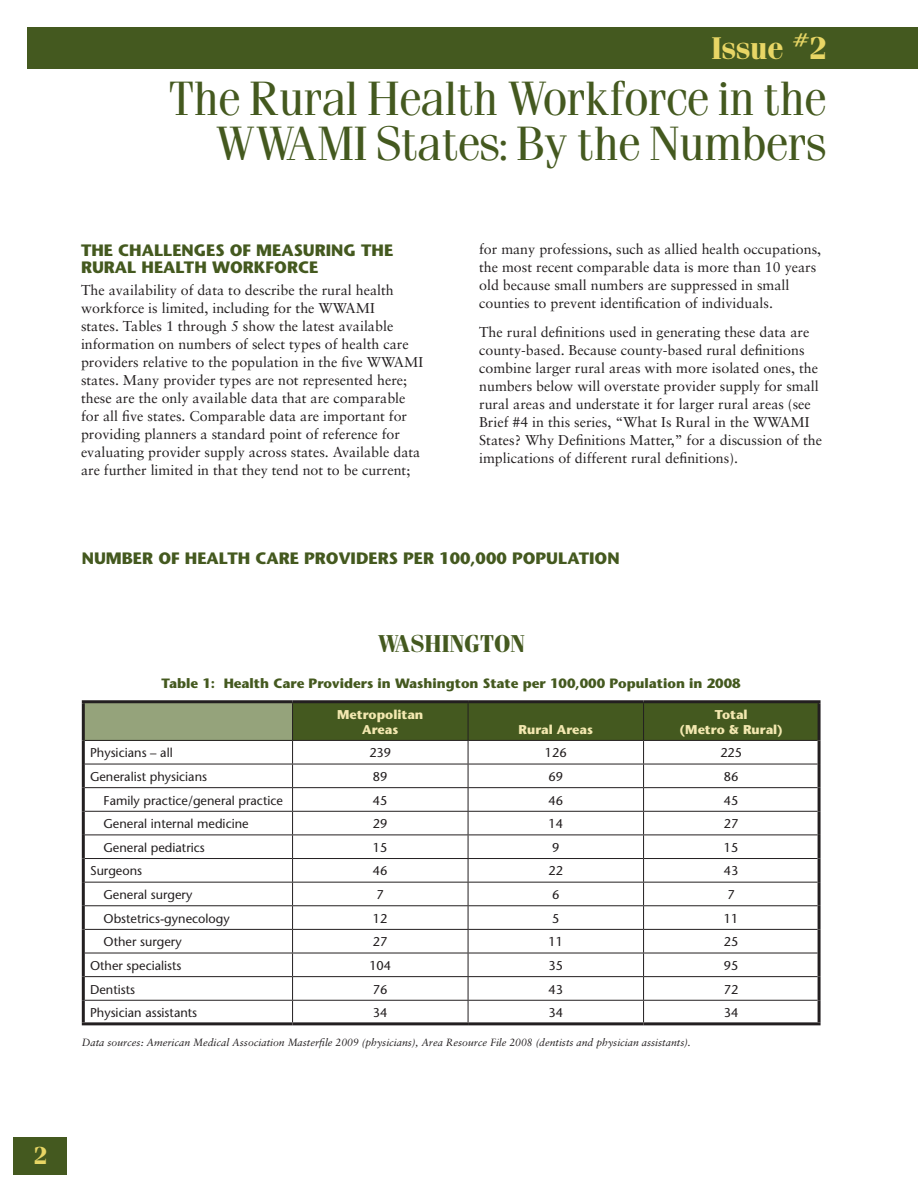
<style>
.page{position:relative;width:918px;height:1188px;background:#fff}
.page>*{position:absolute;margin:0;border:0;box-sizing:border-box;transform-origin:0 0}
.Chapter_Heads{font:42px/45px "Fenice";color:#44591f;text-align:right}
.t1{font:700 27px "Fenice";color:#e8d665}
.FeniceHeaders{font:700 21px "Fenice";color:#44591f}
.t2{font:700 21px "Fenice";color:#e8d665}
.StoneSubHeads{font:700 16.5px/16.5px "Stone Sans";color:#44591f}
.t3{font:14.25px/18px "Sabon";color:#231f20}
.Figure_Heads{font:700 13.5px "Stone Sans";color:#44591f}
.tabletext{font:12.75px "Stone Sans";color:#231f20}
.Table_text_Bold{font:700 12.75px/15px "Stone Sans";color:#f3e8b0;text-align:center}
.Notes{font:italic 10.5px "Sabon";color:#231f20}
</style>
<div class="page">
<div style="left:27px;top:27px;width:891px;height:42px;background:#44591f"></div>
<div style="left:83px;top:702px;width:210px;height:38px;background:#95a37b"></div>
<hr style="left:85px;top:740px;width:208px;height:1px;background:#231f20">
<hr style="left:85px;top:764px;width:208px;height:1px;background:#231f20">
<hr style="left:85px;top:787px;width:208px;height:1px;background:#231f20">
<hr style="left:85px;top:811px;width:208px;height:1px;background:#231f20">
<hr style="left:85px;top:835px;width:208px;height:1px;background:#231f20">
<hr style="left:85px;top:858px;width:208px;height:1px;background:#231f20">
<hr style="left:85px;top:882px;width:208px;height:1px;background:#231f20">
<hr style="left:85px;top:905px;width:208px;height:1px;background:#231f20">
<hr style="left:85px;top:929px;width:208px;height:1px;background:#231f20">
<hr style="left:85px;top:953px;width:208px;height:1px;background:#231f20">
<hr style="left:85px;top:976px;width:208px;height:1px;background:#231f20">
<hr style="left:85px;top:1000px;width:208px;height:1px;background:#231f20">
<svg style="left:292px;top:703px;width:526px;height:319px"></svg>
<hr style="left:82px;top:703px;width:3px;height:37px;background:#231f20">
<hr style="left:818px;top:703px;width:3px;height:37px;background:#231f20">
<hr style="left:82px;top:740px;width:3px;height:24px;background:#231f20">
<hr style="left:818px;top:740px;width:3px;height:24px;background:#231f20">
<hr style="left:82px;top:764px;width:3px;height:24px;background:#231f20">
<hr style="left:818px;top:764px;width:3px;height:24px;background:#231f20">
<hr style="left:82px;top:788px;width:3px;height:23px;background:#231f20">
<hr style="left:818px;top:788px;width:3px;height:23px;background:#231f20">
<hr style="left:82px;top:811px;width:3px;height:24px;background:#231f20">
<hr style="left:818px;top:811px;width:3px;height:24px;background:#231f20">
<hr style="left:82px;top:835px;width:3px;height:24px;background:#231f20">
<hr style="left:818px;top:835px;width:3px;height:24px;background:#231f20">
<hr style="left:82px;top:859px;width:3px;height:23px;background:#231f20">
<hr style="left:818px;top:859px;width:3px;height:23px;background:#231f20">
<hr style="left:82px;top:882px;width:3px;height:24px;background:#231f20">
<hr style="left:818px;top:882px;width:3px;height:24px;background:#231f20">
<hr style="left:82px;top:906px;width:3px;height:23px;background:#231f20">
<hr style="left:818px;top:906px;width:3px;height:23px;background:#231f20">
<hr style="left:82px;top:929px;width:3px;height:24px;background:#231f20">
<hr style="left:818px;top:929px;width:3px;height:24px;background:#231f20">
<hr style="left:82px;top:953px;width:3px;height:24px;background:#231f20">
<hr style="left:818px;top:953px;width:3px;height:24px;background:#231f20">
<hr style="left:82px;top:977px;width:3px;height:23px;background:#231f20">
<hr style="left:818px;top:977px;width:3px;height:23px;background:#231f20">
<hr style="left:82px;top:1000px;width:3px;height:22px;background:#231f20">
<hr style="left:818px;top:1000px;width:3px;height:22px;background:#231f20">
<hr style="left:82px;top:1022px;width:211px;height:3px;background:#231f20">
<hr style="left:293px;top:1022px;width:175px;height:3px;background:#231f20">
<hr style="left:468px;top:1022px;width:176px;height:3px;background:#231f20">
<hr style="left:644px;top:1022px;width:177px;height:3px;background:#231f20">
<hr style="left:82px;top:700px;width:211px;height:3px;background:#231f20">
<hr style="left:293px;top:700px;width:175px;height:3px;background:#231f20">
<hr style="left:468px;top:700px;width:176px;height:3px;background:#231f20">
<hr style="left:644px;top:700px;width:177px;height:3px;background:#231f20">
<div style="left:14px;top:1137px;width:54px;height:37px;background:#44591f"></div>
<p class="t1" style="left:711px;top:31px;width:116px">Issue #2</p>
<p class="Chapter_Heads" style="left:169px;top:77px;width:659px">The Rural Health Workforce in the<br>WWAMI States: By the Numbers</p>
<p class="StoneSubHeads" style="left:81px;top:242px;width:314px">THE CHALLENGES OF MEASURING THE<br>RURAL HEALTH WORKFORCE</p>
<p class="t3" style="left:81px;top:281px;width:344px">The availability of data to describe the rural health workforce is limited, including for the WWAMI<br>states. Tables 1 through 5 show the latest available information on numbers of select types of health care providers relative to the population in the five WWAMI states. Many provider types are not represented here; these are the only available data that are comparable for all five states. Comparable data are important for providing planners a standard point of reference for evaluating provider supply across states. Available data are further limited in that they tend not to be current;</p>
<p class="t3" style="left:479px;top:240px;width:344px">for many professions, such as allied health occupations, the most recent comparable data is more than 10 years old because small numbers are suppressed in small counties to prevent identification of individuals.</p>
<p class="t3" style="left:479px;top:323px;width:344px">The rural definitions used in generating these data are county-based. Because county-based rural definitions combine larger rural areas with more isolated ones, the numbers below will overstate provider supply for small rural areas and understate it for larger rural areas (see Brief #4 in this series, “What Is Rural in the WWAMI States? Why Definitions Matter,” for a discussion of the implications of different rural definitions).</p>
<p class="StoneSubHeads" style="left:82px;top:549px;width:539px">NUMBER OF HEALTH CARE PROVIDERS PER 100,000 POPULATION</p>
<p class="FeniceHeaders" style="left:377px;top:630px;width:149px">WASHINGTON</p>
<p class="Figure_Heads" style="left:162px;top:675px;width:581px">Table 1: Health Care Providers in Washington State per 100,000 Population in 2008</p>
<p class="Table_text_Bold" style="left:337px;top:707px;width:88px">Metropolitan<br>Areas</p>
<p class="Table_text_Bold" style="left:715px;top:707px;width:34px">Total</p>
<p class="Table_text_Bold" style="left:680px;top:722px;width:105px">(Metro &amp; Rural)</p>
<p class="Table_text_Bold" style="left:519px;top:722px;width:76px">Rural Areas</p>
<p class="tabletext" style="left:90px;top:745px;width:84px">Physicians – all</p>
<p class="tabletext" style="left:369px;top:745px;width:23px">239</p>
<p class="tabletext" style="left:545px;top:745px;width:23px">126</p>
<p class="tabletext" style="left:720px;top:745px;width:23px">225</p>
<p class="tabletext" style="left:90px;top:769px;width:119px">Generalist physicians</p>
<p class="tabletext" style="left:373px;top:769px;width:16px">89</p>
<p class="tabletext" style="left:548px;top:769px;width:16px">69</p>
<p class="tabletext" style="left:724px;top:769px;width:16px">86</p>
<p class="tabletext" style="left:104px;top:792px;width:181px">Family practice/general practice</p>
<p class="tabletext" style="left:373px;top:792px;width:16px">45</p>
<p class="tabletext" style="left:548px;top:792px;width:16px">46</p>
<p class="tabletext" style="left:724px;top:792px;width:16px">45</p>
<p class="tabletext" style="left:104px;top:816px;width:147px">General internal medicine</p>
<p class="tabletext" style="left:373px;top:816px;width:16px">29</p>
<p class="tabletext" style="left:548px;top:816px;width:16px">14</p>
<p class="tabletext" style="left:724px;top:816px;width:16px">27</p>
<p class="tabletext" style="left:104px;top:839px;width:103px">General pediatrics</p>
<p class="tabletext" style="left:373px;top:839px;width:16px">15</p>
<p class="tabletext" style="left:552px;top:839px;width:9px">9</p>
<p class="tabletext" style="left:724px;top:839px;width:16px">15</p>
<p class="tabletext" style="left:90px;top:863px;width:54px">Surgeons</p>
<p class="tabletext" style="left:373px;top:863px;width:16px">46</p>
<p class="tabletext" style="left:548px;top:863px;width:16px">22</p>
<p class="tabletext" style="left:724px;top:863px;width:16px">43</p>
<p class="tabletext" style="left:104px;top:887px;width:90px">General surgery</p>
<p class="tabletext" style="left:377px;top:887px;width:9px">7</p>
<p class="tabletext" style="left:552px;top:887px;width:9px">6</p>
<p class="tabletext" style="left:728px;top:887px;width:9px">7</p>
<p class="tabletext" style="left:104px;top:910px;width:128px">Obstetrics-gynecology</p>
<p class="tabletext" style="left:373px;top:910px;width:16px">12</p>
<p class="tabletext" style="left:552px;top:910px;width:9px">5</p>
<p class="tabletext" style="left:724px;top:910px;width:16px">11</p>
<p class="tabletext" style="left:104px;top:934px;width:80px">Other surgery</p>
<p class="tabletext" style="left:373px;top:934px;width:16px">27</p>
<p class="tabletext" style="left:548px;top:934px;width:16px">11</p>
<p class="tabletext" style="left:724px;top:934px;width:16px">25</p>
<p class="tabletext" style="left:90px;top:958px;width:93px">Other specialists</p>
<p class="tabletext" style="left:369px;top:958px;width:23px">104</p>
<p class="tabletext" style="left:548px;top:958px;width:16px">35</p>
<p class="tabletext" style="left:724px;top:958px;width:16px">95</p>
<p class="tabletext" style="left:90px;top:981px;width:47px">Dentists</p>
<p class="tabletext" style="left:373px;top:981px;width:16px">76</p>
<p class="tabletext" style="left:548px;top:981px;width:16px">43</p>
<p class="tabletext" style="left:724px;top:981px;width:16px">72</p>
<p class="tabletext" style="left:90px;top:1005px;width:109px">Physician assistants</p>
<p class="tabletext" style="left:373px;top:1005px;width:16px">34</p>
<p class="tabletext" style="left:548px;top:1005px;width:16px">34</p>
<p class="tabletext" style="left:724px;top:1005px;width:16px">34</p>
<p class="Notes" style="left:82px;top:1036px;width:611px">Data sources: American Medical Association Masterfile 2009 (physicians), Area Resource File 2008 (dentists and physician assistants).</p>
<p class="t2" style="left:34px;top:1142px;width:14px">2</p>
</div>
